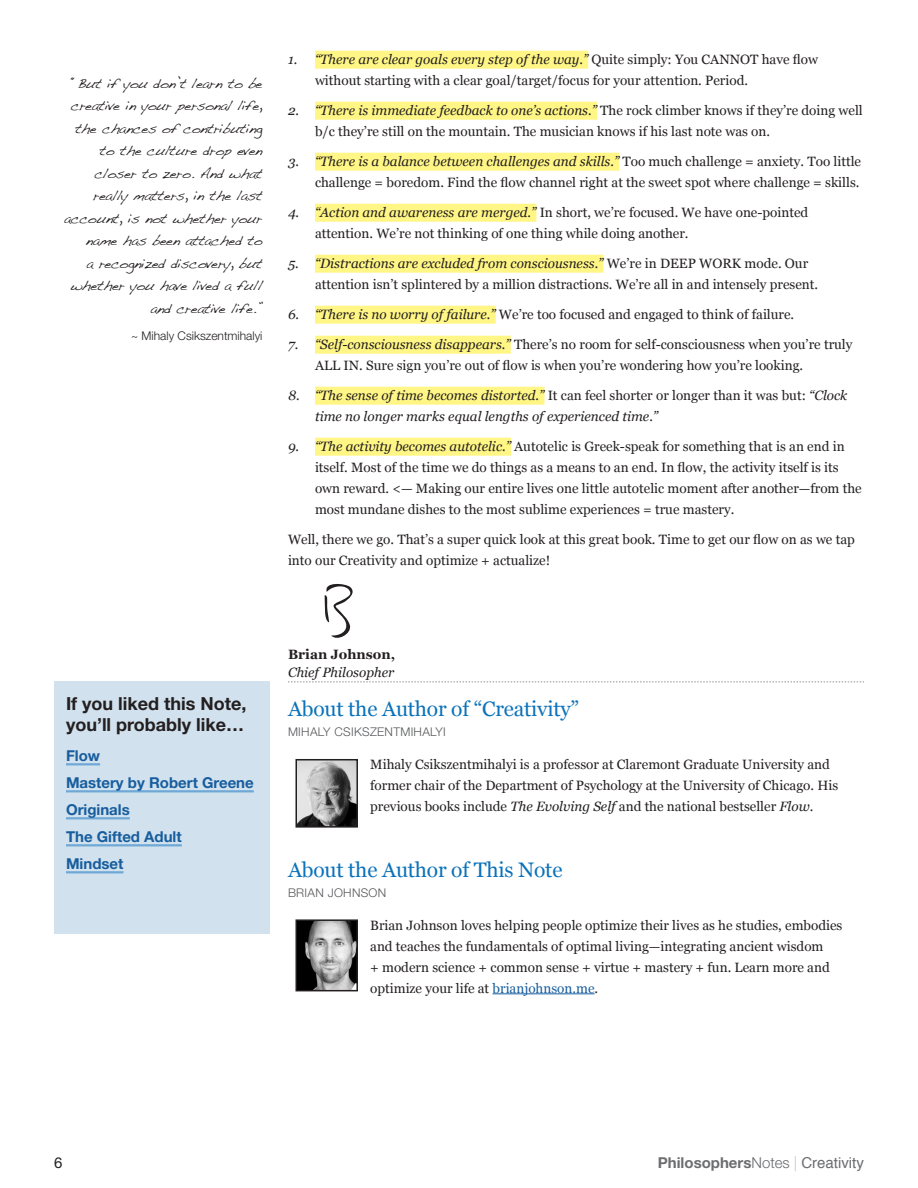
<style>
.page{position:relative;width:918px;height:1188px;background:#fff}
.page>*{position:absolute;margin:0;border:0;box-sizing:border-box;transform-origin:0 0}
.t1{font:21px "Georgia";letter-spacing:-.01em;color:#0b72ba}
.t2{font:700 18px/21.6px "Helvetica Neue";color:#231f20}
.RECOMMENDATION_H2{font:700 15px "Helvetica Neue";color:#175d9e}
.t3{font:700 15px "Helvetica Neue";color:#6c6d70}
.t4{font:15px "Helvetica Neue";color:#231f20}
.t5{font:13.5px/21px "Georgia";color:#231f20}
.t6{font:italic 13.5px/21px "Georgia";color:#231f20}
.QUOTES{font:12px/22.5px "Dakota";letter-spacing:-.025em;color:#231f20;text-align:right}
.META{font:300 12px "Helvetica Neue";letter-spacing:.025em;color:#57585a}
.QUOTE_CITE{font:300 12px "Helvetica Neue";color:#231f20}
.s1{font-style:italic}
.s2{font-style:normal}
.s3{font-weight:700;font-style:normal}
.s4{color:#175d9e}
.s5{font-weight:300}
.s6{font-weight:200}
.s7{font-family:"Helvetica";font-weight:400}
</style>
<div class="page">
<div style="left:315px;top:51px;width:273px;height:18px;background:#fff685"></div>
<div style="left:315px;top:102px;width:282px;height:18px;background:#fff685"></div>
<div style="left:315px;top:153px;width:304px;height:18px;background:#fff685"></div>
<div style="left:315px;top:204px;width:221px;height:18px;background:#fff685"></div>
<div style="left:315px;top:255px;width:289px;height:18px;background:#fff685"></div>
<div style="left:315px;top:306px;width:181px;height:18px;background:#fff685"></div>
<div style="left:315px;top:336px;width:196px;height:18px;background:#fff685"></div>
<div style="left:315px;top:387px;width:229px;height:18px;background:#fff685"></div>
<div style="left:315px;top:438px;width:196px;height:18px;background:#fff685"></div>
<svg style="left:324px;top:583px;width:29px;height:55px"></svg>
<div style="left:54px;top:682px;width:216px;height:252px;background:#d1e1ed"></div>
<hr style="left:66px;top:763px;width:34px;height:2px;background:#6fa8d6">
<hr style="left:66px;top:790px;width:188px;height:2px;background:#6fa8d6">
<hr style="left:66px;top:817px;width:64px;height:2px;background:#6fa8d6">
<hr style="left:66px;top:844px;width:116px;height:2px;background:#6fa8d6">
<hr style="left:66px;top:871px;width:57px;height:2px;background:#6fa8d6">
<svg style="left:288px;top:682px;width:576px;height:1px"></svg>
<img style="left:299px;top:762px;width:56px;height:63px">
<div style="left:296px;top:759px;width:62px;height:69px;border:2px solid #231f20"></div>
<img style="left:299px;top:922px;width:56px;height:66px">
<div style="left:296px;top:919px;width:62px;height:72px;border:2px solid #231f20"></div>
<hr style="left:493px;top:994px;width:102px;height:1px;background:#175d9e">
<p class="QUOTES" style="left:64px;top:74px;width:200px">“But if you don’t learn to be creative in your personal life, the chances of contributing to the culture drop even closer to zero. And what really matters, in the last account, is not whether your name has been attached to<br>a recognized discovery, but whether you have lived a full and creative life.”</p>
<p class="QUOTE_CITE" style="left:131px;top:326px;width:133px">~ Mihaly Csikszentmihalyi</p>
<p class="t5" style="left:315px;top:49px;width:505px;text-indent:-27px"><span class="s1">1. “There are clear goals every step of the way.”</span> Quite simply: You CANNOT have flow without starting with a clear goal/target/focus for your attention. Period.</p>
<p class="t5" style="left:315px;top:100px;width:549px;text-indent:-27px"><span class="s1">2. “There is immediate feedback to one’s actions.”</span> The rock climber knows if they’re doing well b/c they’re still on the mountain. The musician knows if his last note was on.</p>
<p class="t5" style="left:288px;top:151px;width:575px;text-align:right"><span class="s1">3. “There is a balance between challenges and skills.”</span> Too much challenge = anxiety. Too little challenge = boredom. Find the flow channel right at the sweet spot where challenge = skills.</p>
<p class="t5" style="left:315px;top:202px;width:495px;text-indent:-27px"><span class="s1">4. “Action and awareness are merged.”</span> In short, we’re focused. We have one-pointed attention. We’re not thinking of one thing while doing another.</p>
<p class="t5" style="left:315px;top:253px;width:505px;text-indent:-27px"><span class="s1">5. “Distractions are excluded from consciousness.”</span> We’re in DEEP WORK mode. Our attention isn’t splintered by a million distractions. We’re all in and intensely present.</p>
<p class="t5" style="left:288px;top:304px;width:508px"><span class="s1">6. “There is no worry of failure.”</span> We’re too focused and engaged to think of failure.</p>
<p class="t5" style="left:315px;top:334px;width:539px;text-indent:-27px"><span class="s1">7. “Self-consciousness disappears.”</span> There’s no room for self-consciousness when you’re truly<br>ALL IN. Sure sign you’re out of flow is when you’re wondering how you’re looking.</p>
<p class="t6" style="left:315px;top:385px;width:534px;text-indent:-27px">8. “The sense of time becomes distorted.” <span class="s2">It can feel shorter or longer than it was but:</span> “Clock time no longer marks equal lengths of experienced time.”</p>
<p class="t5" style="left:315px;top:436px;width:548px;text-indent:-27px"><span class="s1">9. “The activity becomes autotelic.”</span> Autotelic is Greek-speak for something that is an end in itself. Most of the time we do things as a means to an end. In flow, the activity itself is its own reward. &lt;— Making our entire lives one little autotelic moment after another—from the most mundane dishes to the most sublime experiences = true mastery.</p>
<p class="t5" style="left:288px;top:529px;width:568px">Well, there we go. That’s a super quick look at this great book. Time to get our flow on as we tap into our Creativity and optimize + actualize!</p>
<h3 class="t2" style="left:66px;top:693px;width:182px">If you liked this Note, you’ll probably like…</h3>
<p class="RECOMMENDATION_H2" style="left:66px;top:744px;width:36px">Flow</p>
<p class="RECOMMENDATION_H2" style="left:66px;top:771px;width:189px">Mastery by Robert Greene</p>
<p class="RECOMMENDATION_H2" style="left:66px;top:798px;width:65px">Originals</p>
<p class="RECOMMENDATION_H2" style="left:66px;top:825px;width:117px">The Gifted Adult</p>
<p class="RECOMMENDATION_H2" style="left:66px;top:852px;width:59px">Mindset</p>
<p class="t6" style="left:288px;top:645px;width:109px;line-height:18px"><span class="s3">Brian Johnson,<br></span>Chief Philosopher</p>
<h1 class="t1" style="left:288px;top:696px;width:293px">About the Author of “Creativity”</h1>
<p class="META" style="left:288px;top:723px;width:159px">MIHALY CSIKSZENTMIHALYI</p>
<p class="t5" style="left:370px;top:754px;width:469px">Mihaly Csikszentmihalyi is a professor at Claremont Graduate University and former chair of the Department of Psychology at the University of Chicago. His previous books include <span class="s1">The Evolving Self</span> and the national bestseller <span class="s1">Flow</span>.</p>
<h1 class="t1" style="left:288px;top:857px;width:276px">About the Author of This Note</h1>
<p class="META" style="left:288px;top:883px;width:100px">BRIAN JOHNSON</p>
<p class="t5" style="left:370px;top:915px;width:474px">Brian Johnson loves helping people optimize their lives as he studies, embodies and teaches the fundamentals of optimal living—integrating ancient wisdom<br>+ modern science + common sense + virtue + mastery + fun. Learn more and optimize your life at <span class="s4">brianjohnson.me</span>.</p>
<p class="t4" style="left:54px;top:1152px;width:10px">6</p>
<p class="t3" style="left:658px;top:1151px;width:208px">Philosophers<span class="s5">Notes</span> <span class="s6">|</span> <span class="s7">Creativity</span></p>
</div>
